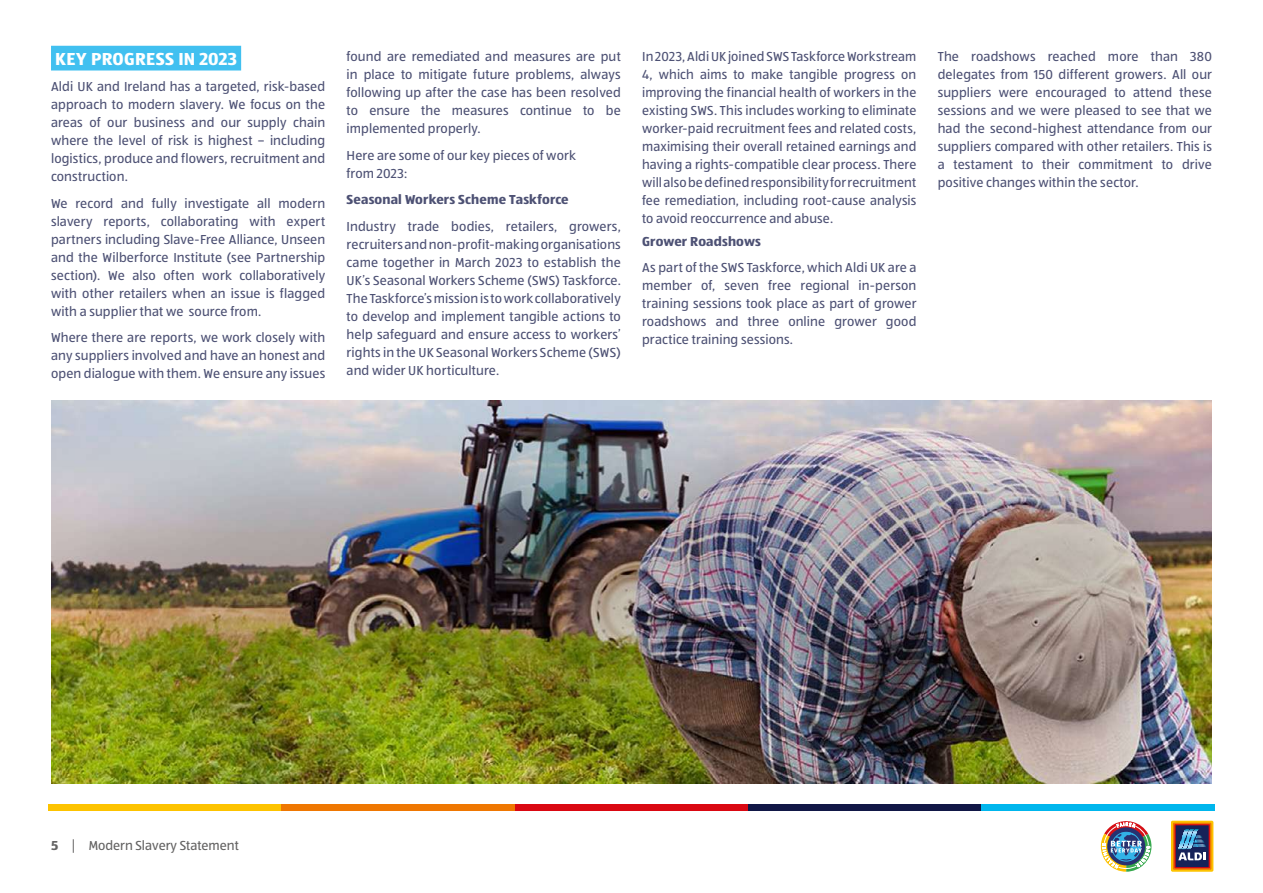
<style>
.page{position:relative;width:1263px;height:893px;background:#fff}
.page>*{position:absolute;margin:0;border:0;box-sizing:border-box;transform-origin:0 0}
.t1{font:18px "ALDISUED Bold";letter-spacing:.015em;color:#fff}
.t2{font:13.5px/18px "ALDISUED Regular";letter-spacing:.01em;color:#4d5174;text-align:justify}
.t3{font:13.5px "ALDISUED Bold";letter-spacing:.01em;color:#4d5174}
.t4{font:13.5px "ALDISUED Regular";color:#646363}
.s1{font-family:"ALDISUED Bold"}
</style>
<div class="page">
<svg style="left:1171px;top:821px;width:42px;height:51px"></svg>
<div style="left:1173px;top:823px;width:38px;height:47px;background:#e85805"></div>
<div style="left:1174px;top:824px;width:36px;height:44px;background:#9d1027"></div>
<div style="left:1176px;top:825px;width:33px;height:42px;background:#162259"></div>
<svg style="left:1178px;top:829px;width:28px;height:31px"></svg>
<div style="left:49px;top:804px;width:233px;height:6px;background:#fdc300"></div>
<div style="left:282px;top:804px;width:233px;height:6px;background:#ef7701"></div>
<div style="left:515px;top:804px;width:233px;height:6px;background:#da0812"></div>
<div style="left:748px;top:804px;width:233px;height:6px;background:#111746"></div>
<div style="left:981px;top:804px;width:233px;height:6px;background:#00b6ed"></div>
<svg style="left:1101px;top:821px;width:50px;height:51px"></svg>
<div style="left:51px;top:46px;width:190px;height:25px;background:#41c0f0"></div>
<img style="left:51px;top:401px;width:1161px;height:382px">
<h1 class="t1" style="left:55px;top:47px;width:183px">KEY PROGRESS IN 2023</h1>
<p class="t2" style="left:51px;top:78px;width:276px">Aldi UK and Ireland has a targeted, risk-based approach to modern slavery. We focus on the areas of our business and our supply chain where the level of risk is highest – including logistics, produce and flowers, recruitment and construction.</p>
<p class="t2" style="left:51px;top:194px;width:276px">We record and fully investigate all modern slavery reports, collaborating with expert partners including Slave-Free Alliance, Unseen and the Wilberforce Institute (see Partnership section). We also often work collaboratively with other retailers when an issue is flagged with a supplier that we source from.</p>
<p class="t2" style="left:51px;top:329px;width:276px">Where there are reports, we work closely with any suppliers involved and have an honest and open dialogue with them. We ensure any issues</p>
<p class="t2" style="left:347px;top:48px;width:276px">found are remediated and measures are put in place to mitigate future problems, always following up after the case has been resolved to ensure the measures continue to be implemented properly.</p>
<p class="t2" style="left:347px;top:146px;width:231px">Here are some of our key pieces of work from 2023:</p>
<p class="t3" style="left:347px;top:191px;width:224px">Seasonal Workers Scheme Taskforce</p>
<p class="t2" style="left:347px;top:217px;width:276px">Industry trade bodies, retailers, growers, recruiters and non-profit-making organisations came together in March 2023 to establish the UK’s Seasonal Workers Scheme (SWS) Taskforce.<br>The Taskforce’s mission is to work collaboratively to develop and implement tangible actions to help safeguard and ensure access to workers’ rights in the UK Seasonal Workers Scheme (SWS) and wider UK horticulture.</p>
<p class="t2" style="left:642px;top:48px;width:276px">In 2023, Aldi UK joined SWS Taskforce Workstream 4, which aims to make tangible progress on improving the financial health of workers in the existing SWS. This includes working to eliminate worker-paid recruitment fees and related costs, maximising their overall retained earnings and having a rights-compatible clear process. There will also be defined responsibility for recruitment fee remediation, including root-cause analysis to avoid reoccurrence and abuse.</p>
<p class="t3" style="left:642px;top:233px;width:120px">Grower Roadshows</p>
<p class="t2" style="left:642px;top:258px;width:276px">As part of the SWS Taskforce, which Aldi UK are a member of, seven free regional in-person training sessions took place as part of grower roadshows and three online grower good practice training sessions.</p>
<p class="t2" style="left:938px;top:48px;width:276px">The roadshows reached more than 380 delegates from 150 different growers. All our suppliers were encouraged to attend these sessions and we were pleased to see that we had the second-highest attendance from our suppliers compared with other retailers. This is a testament to their commitment to drive positive changes within the sector.</p>
<p class="t4" style="left:51px;top:838px;width:189px"><span class="s1">5</span> | Modern Slavery Statement</p>
</div>
